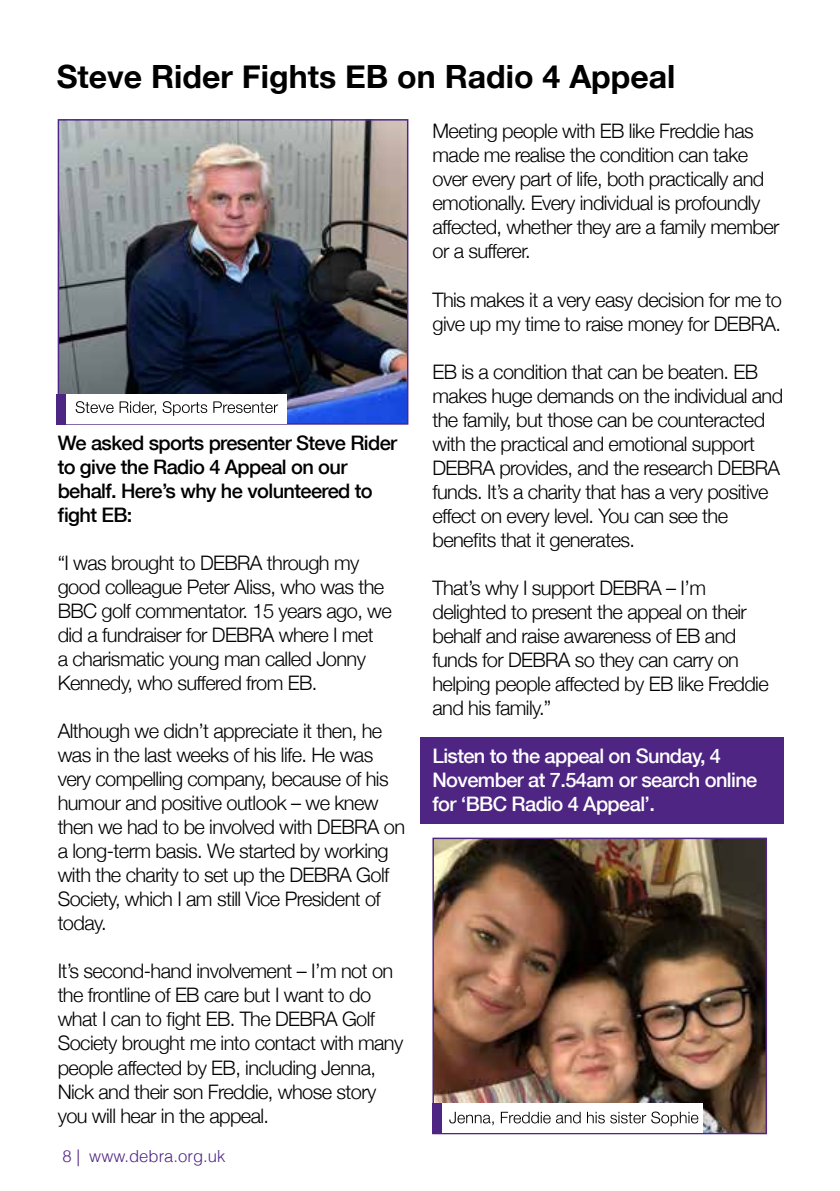
<style>
.page{position:relative;width:840px;height:1191px;background:#fff}
.page>*{position:absolute;margin:0;border:0;box-sizing:border-box;transform-origin:0 0}
.t1{font:700 32px "Helvetica Neue";color:#000}
.t2{font:300 20px/24px "Helvetica Neue";letter-spacing:-.03em;color:#000}
.t3{font:500 20px/24px "Helvetica Neue";letter-spacing:-.03em;color:#000}
.t4{font:500 20px/24px "Helvetica Neue";letter-spacing:-.03em;color:#fff}
.t5{font:300 16.6px "Helvetica";color:#4e2583}
</style>
<div class="page">
<div style="left:420px;top:737px;width:363px;height:86px;background:#4e2583"></div>
<img style="left:434px;top:839px;width:330px;height:293px">
<div style="left:432px;top:837px;width:334px;height:297px;border:1px solid #4e2583"></div>
<img style="left:60px;top:121px;width:346px;height:302px">
<div style="left:58px;top:119px;width:350px;height:306px;border:1px solid #4e2583"></div>
<div style="left:57px;top:394px;width:9px;height:31px;background:#4e2583"></div>
<div style="left:66px;top:394px;width:221px;height:29px;background:#fff"></div>
<svg style="left:76px;top:401px;width:202px;height:15px"></svg>
<div style="left:432px;top:1103px;width:9px;height:31px;background:#4e2583"></div>
<div style="left:441px;top:1103px;width:261px;height:29px;background:#fff"></div>
<svg style="left:449px;top:1111px;width:249px;height:15px"></svg>
<h1 class="t1" style="left:57px;top:57px;width:620px">Steve Rider Fights EB on Radio 4 Appeal</h1>
<p class="t3" style="left:58px;top:431px;width:341px">We asked sports presenter Steve Rider to give the Radio 4 Appeal on our behalf. Here’s why he volunteered to fight EB:</p>
<p class="t2" style="left:58px;top:551px;width:335px">“I was brought to DEBRA through my good colleague Peter Aliss, who was the BBC golf commentator. 15 years ago, we did a fundraiser for DEBRA where I met<br>a charismatic young man called Jonny Kennedy, who suffered from EB.</p>
<p class="t2" style="left:58px;top:719px;width:349px">Although we didn’t appreciate it then, he was in the last weeks of his life. He was very compelling company, because of his humour and positive outlook – we knew then we had to be involved with DEBRA on a long-term basis. We started by working with the charity to set up the DEBRA Golf Society, which I am still Vice President of today.</p>
<p class="t2" style="left:58px;top:959px;width:347px">It’s second-hand involvement – I’m not on the frontline of EB care but I want to do what I can to fight EB. The DEBRA Golf Society brought me into contact with many people affected by EB, including Jenna, Nick and their son Freddie, whose story you will hear in the appeal.</p>
<p class="t5" style="left:62px;top:1145px;width:164px">8 | www.debra.org.uk</p>
<p class="t2" style="left:432px;top:119px;width:348px">Meeting people with EB like Freddie has made me realise the condition can take over every part of life, both practically and emotionally. Every individual is profoundly affected, whether they are a family member or a sufferer.</p>
<p class="t2" style="left:432px;top:287px;width:351px">This makes it a very easy decision for me to give up my time to raise money for DEBRA.</p>
<p class="t2" style="left:432px;top:359px;width:352px">EB is a condition that can be beaten. EB makes huge demands on the individual and the family, but those can be counteracted with the practical and emotional support DEBRA provides, and the research DEBRA funds. It’s a charity that has a very positive effect on every level. You can see the benefits that it generates.</p>
<p class="t2" style="left:432px;top:575px;width:337px">That’s why I support DEBRA – I’m delighted to present the appeal on their behalf and raise awareness of EB and funds for DEBRA so they can carry on helping people affected by EB like Freddie and his family.”</p>
<p class="t4" style="left:432px;top:743px;width:326px">Listen to the appeal on Sunday, 4<br>November at 7.54am or search online for ‘BBC Radio 4 Appeal’.</p>
</div>
